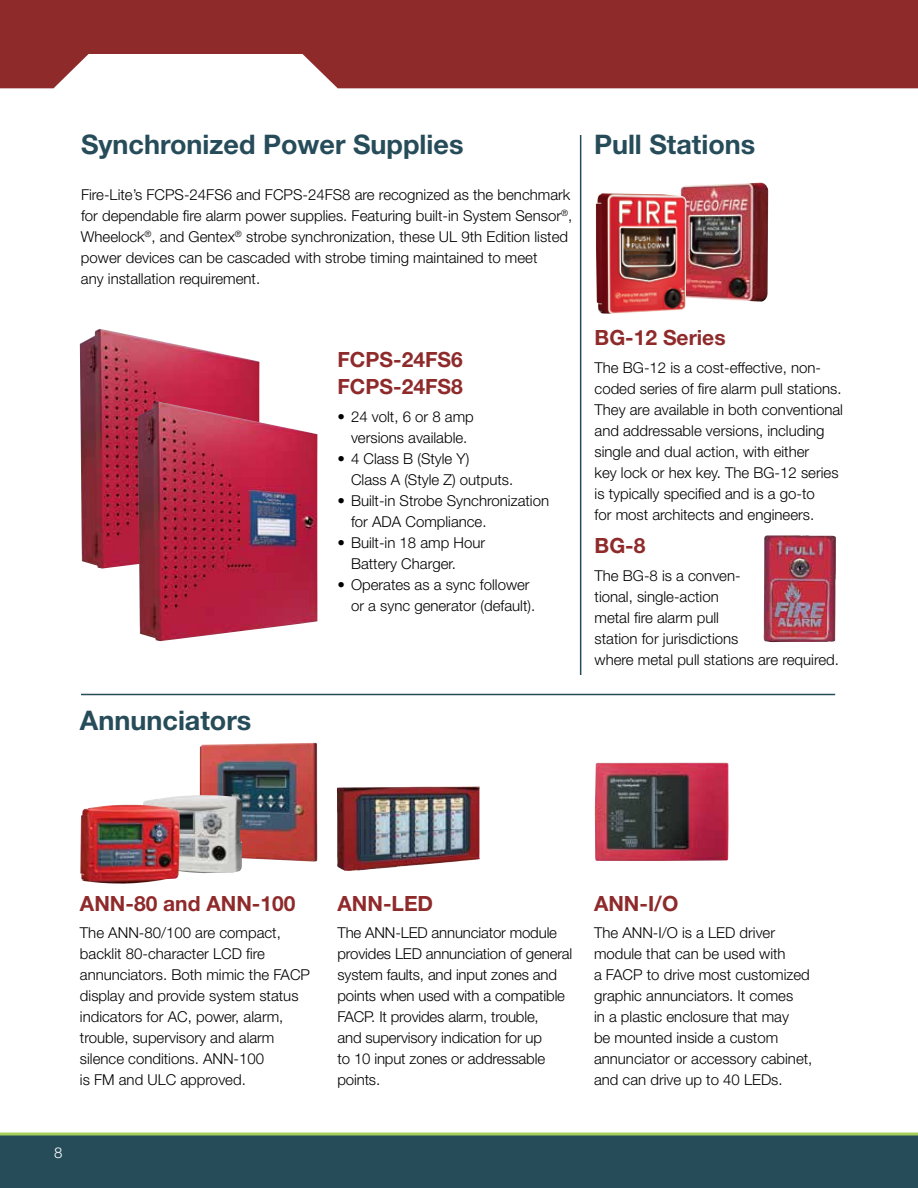
<style>
.page{position:relative;width:918px;height:1188px;background:#fff}
.page>*{position:absolute;margin:0;border:0;box-sizing:border-box;transform-origin:0 0}
.t1{font:700 27px "Helvetica Neue LT Std";color:#264c5a}
.t2{font:700 21px/27px "Helvetica Neue LT Std";color:#8f2a2b}
.t3{font:300 15px/21px "Helvetica Neue LT Std";color:#000}
.t4{font:300 15px "Helvetica Neue LT Std";color:#fff}
</style>
<div class="page">
<div style="left:0;top:1134px;width:918px;height:54px;background:#264c5a"></div>
<svg style="left:0;top:1132px;width:918px;height:4px;background:#9fc472"></svg>
<img style="left:200px;top:743px;width:117px;height:119px">
<img style="left:80px;top:329px;width:180px;height:240px">
<img style="left:337px;top:786px;width:143px;height:85px">
<img style="left:595px;top:763px;width:134px;height:98px">
<img style="left:143px;top:795px;width:51px;height:15px">
<img style="left:80px;top:805px;width:100px;height:79px">
<img style="left:764px;top:535px;width:72px;height:107px">
<svg style="left:0;top:0;width:918px;height:88px;background:#9a4041"></svg>
<hr style="left:81px;top:694px;width:754px;height:1px;background:#264c5a">
<hr style="left:580px;top:135px;width:1px;height:540px;background:#264c5a">
<img style="left:138px;top:401px;width:180px;height:240px">
<img style="left:680px;top:183px;width:88px;height:119px">
<img style="left:596px;top:193px;width:90px;height:121px">
<h1 class="t1" style="left:81px;top:128px;width:384px">Synchronized Power Supplies</h1>
<p class="t3" style="left:81px;top:184px;width:493px">Fire-Lite’s FCPS-24FS6 and FCPS-24FS8 are recognized as the benchmark for dependable fire alarm power supplies. Featuring built-in System Sensor<sup>®</sup>, Wheelock<sup>®</sup>, and Gentex<sup>®</sup> strobe synchronization, these UL 9th Edition listed power devices can be cascaded with strobe timing maintained to meet<br>any installation requirement.</p>
<h1 class="t1" style="left:80px;top:704px;width:173px">Annunciators</h1>
<h2 class="t2" style="left:338px;top:346px;width:127px">FCPS-24FS6<br>FCPS-24FS8</h2>
<p class="t3" style="left:338px;top:406px;width:138px;text-align:center">• 24 volt, 6 or 8 amp versions available.</p>
<p class="t3" style="left:351px;top:448px;width:164px;text-indent:-14px">• 4 Class B (Style Y)<br>Class A (Style Z) outputs.</p>
<p class="t3" style="left:351px;top:490px;width:200px;text-indent:-14px">• Built-in Strobe Synchronization for ADA Compliance.</p>
<p class="t3" style="left:351px;top:532px;width:136px;text-indent:-14px">• Built-in 18 amp Hour<br>Battery Charger.</p>
<p class="t3" style="left:351px;top:574px;width:186px;text-indent:-14px">• Operates as a sync follower or a sync generator (default).</p>
<h1 class="t1" style="left:594px;top:128px;width:163px">Pull Stations</h1>
<h2 class="t2" style="left:595px;top:324px;width:133px">BG-12 Series</h2>
<p class="t3" style="left:595px;top:357px;width:250px">The BG-12 is a cost-effective, non&shy;coded series of fire alarm pull stations.<br>They are available in both conventional and addressable versions, including single and dual action, with either<br>key lock or hex key. The BG-12 series is typically specified and is a go-to<br>for most architects and engineers.</p>
<h2 class="t2" style="left:595px;top:532px;width:52px">BG-8</h2>
<p class="t3" style="left:595px;top:565px;width:246px">The BG-8 is a conven-<br>tional, single-action<br>metal fire alarm pull<br>station for jurisdictions<br>where metal pull stations are required.</p>
<h2 class="t2" style="left:80px;top:889px;width:217px">ANN-80 and ANN-100</h2>
<p class="t3" style="left:80px;top:922px;width:232px">The ANN-80/100 are compact, backlit 80-character LCD fire annunciators. Both mimic the FACP display and provide system status indicators for AC, power, alarm, trouble, supervisory and alarm silence conditions. ANN-100<br>is FM and ULC approved.</p>
<p class="t4" style="left:54px;top:1144px;width:10px">8</p>
<h2 class="t2" style="left:338px;top:889px;width:97px">ANN-LED</h2>
<p class="t3" style="left:338px;top:922px;width:236px">The ANN-LED annunciator module provides LED annunciation of general system faults, and input zones and points when used with a compatible<br>FACP. It provides alarm, trouble,<br>and supervisory indication for up<br>to 10 input zones or addressable points.</p>
<h2 class="t2" style="left:594px;top:889px;width:86px">ANN-I/O</h2>
<p class="t3" style="left:594px;top:922px;width:220px">The ANN-I/O is a LED driver module that can be used with<br>a FACP to drive most customized graphic annunciators. It comes<br>in a plastic enclosure that may<br>be mounted inside a custom annunciator or accessory cabinet, and can drive up to 40 LEDs.</p>
</div>
